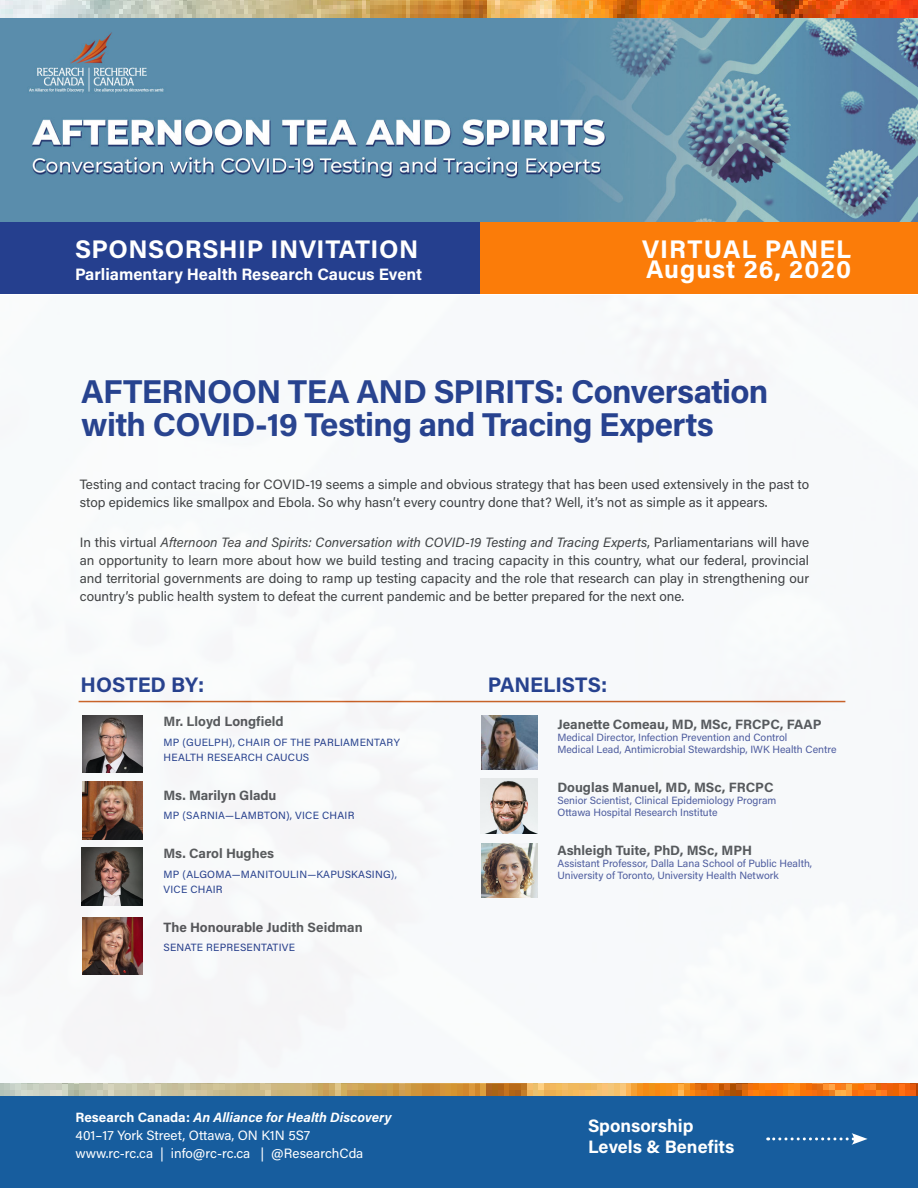
<style>
.page{position:relative;width:918px;height:1188px;background:#fff}
.page>*{position:absolute;margin:0;border:0;box-sizing:border-box;transform-origin:0 0}
.t1{font:33px/33px "Acumin Variable Concept";letter-spacing:.035em;color:#253f8e}
.t2{font:25.5px "Acumin Variable Concept";letter-spacing:.075em;color:#fff}
.t3{font:25.5px "Acumin Variable Concept";letter-spacing:.055em;color:#fff}
.t4{font:21px "Acumin Variable Concept";letter-spacing:.04em;color:#253f8e}
.t5{font:18px/21.6px "Acumin Variable Concept";letter-spacing:.055em;color:#fff}
.t6{font:16.5px "Acumin Variable Concept";letter-spacing:.05em;color:#fff}
.t7{font:13.5px/18px "Acumin Variable Concept";letter-spacing:.02em;color:#3e3e3f}
.t8{font:13.5px "Acumin Variable Concept";letter-spacing:.05em;color:#57585a}
.t9{font:13.5px "Acumin Variable Concept";letter-spacing:.025em;color:#fff}
.t10{font:13.5px "Acumin Variable Concept";letter-spacing:.05em;color:#fff}
.t11{font:10.5px/12px "Acumin Variable Concept";letter-spacing:.02em;color:#4d5a9e}
.t12{font:10.5px/15px "Acumin Variable Concept";letter-spacing:.035em;color:#253f8e}
</style>
<div class="page">
<div style="left:0;top:1091px;width:918px;height:97px;background:#175d9e"></div>
<svg style="left:768px;top:1133px;width:100px;height:12px"></svg>
<img style="left:0;top:336px;width:918px;height:759px">
<img style="left:0;top:0;width:918px;height:18px">
<img style="left:82px;top:715px;width:61px;height:58px">
<img style="left:82px;top:848px;width:60px;height:57px">
<img style="left:82px;top:782px;width:61px;height:57px">
<img style="left:82px;top:917px;width:61px;height:58px">
<img style="left:0;top:18px;width:918px;height:205px">
<img style="left:481px;top:715px;width:57px;height:55px">
<img style="left:481px;top:843px;width:57px;height:55px">
<img style="left:480px;top:778px;width:58px;height:55px">
<div style="left:0;top:223px;width:544px;height:71px;background:#253f8e"></div>
<div style="left:481px;top:223px;width:437px;height:71px;background:#fb7c09"></div>
<p class="t3" style="left:75px;top:231px;width:344px">SPONSORSHIP INVITATION</p>
<p class="t6" style="left:75px;top:263px;width:347px">Parliamentary Health Research Caucus Event</p>
<p class="t2" style="left:642px;top:231px;width:209px">VIRTUAL PANEL</p>
<p class="t2" style="left:646px;top:252px;width:205px">August 26, 2020</p>
<p class="t1" style="left:81px;top:374px;width:687px">AFTERNOON TEA AND SPIRITS: Conversation with COVID-19 Testing and Tracing Experts</p>
<p class="t7" style="left:80px;top:475px;width:731px">Testing and contact tracing for COVID-19 seems a simple and obvious strategy that has been used extensively in the past to stop epidemics like smallpox and Ebola. So why hasn’t every country done that? Well, it’s not as simple as it appears.</p>
<p class="t7" style="left:80px;top:533px;width:731px;text-align:justify">In this virtual Afternoon Tea and Spirits: Conversation with COVID-19 Testing and Tracing Experts, Parliamentarians will have an opportunity to learn more about how we build testing and tracing capacity in this country, what our federal, provincial and territorial governments are doing to ramp up testing capacity and the role that research can play in strengthening our country’s public health system to defeat the current pandemic and be better prepared for the next one.</p>
<p class="t4" style="left:81px;top:670px;width:124px">HOSTED BY:</p>
<p class="t4" style="left:488px;top:670px;width:119px">PANELISTS:</p>
<p class="t8" style="left:557px;top:715px;width:265px">Jeanette Comeau, MD, MSc, FRCPC, FAAP</p>
<p class="t11" style="left:557px;top:731px;width:231px">Medical Director, Infection Prevention and Control</p>
<p class="t11" style="left:557px;top:743px;width:280px">Medical Lead, Antimicrobial Stewardship, IWK Health Centre</p>
<p class="t8" style="left:557px;top:778px;width:217px">Douglas Manuel, MD, MSc, FRCPC</p>
<p class="t11" style="left:557px;top:794px;width:220px">Senior Scientist, Clinical Epidemiology Program<br>Ottawa Hospital Research Institute</p>
<p class="t8" style="left:557px;top:841px;width:196px">Ashleigh Tuite, PhD, MSc, MPH</p>
<p class="t11" style="left:557px;top:857px;width:256px">Assistant Professor, Dalla Lana School of Public Health,<br>University of Toronto, University Health Network</p>
<p class="t8" style="left:164px;top:712px;width:121px">Mr. Lloyd Longfield</p>
<p class="t12" style="left:164px;top:734px;width:238px">MP (GUELPH), CHAIR OF THE PARLIAMENTARY<br>HEALTH RESEARCH CAUCUS</p>
<p class="t8" style="left:164px;top:786px;width:114px">Ms. Marilyn Gladu</p>
<p class="t12" style="left:164px;top:807px;width:192px">MP (SARNIA—LAMBTON), VICE CHAIR</p>
<p class="t8" style="left:164px;top:844px;width:111px">Ms. Carol Hughes</p>
<p class="t12" style="left:164px;top:866px;width:234px">MP (ALGOMA—MANITOULIN—KAPUSKASING),<br>VICE CHAIR</p>
<p class="t8" style="left:164px;top:918px;width:200px">The Honourable Judith Seidman</p>
<p class="t12" style="left:164px;top:939px;width:133px">SENATE REPRESENTATIVE</p>
<p class="t10" style="left:76px;top:1108px;width:317px">Research Canada: An Alliance for Health Discovery</p>
<p class="t9" style="left:76px;top:1126px;width:236px">401–17 York Street, Ottawa, ON K1N 5S7</p>
<p class="t9" style="left:76px;top:1144px;width:289px">www.rc-rc.ca | info@rc-rc.ca | @ResearchCda</p>
<p class="t5" style="left:588px;top:1114px;width:147px">Sponsorship<br>Levels &amp; Benefits</p>
</div>
